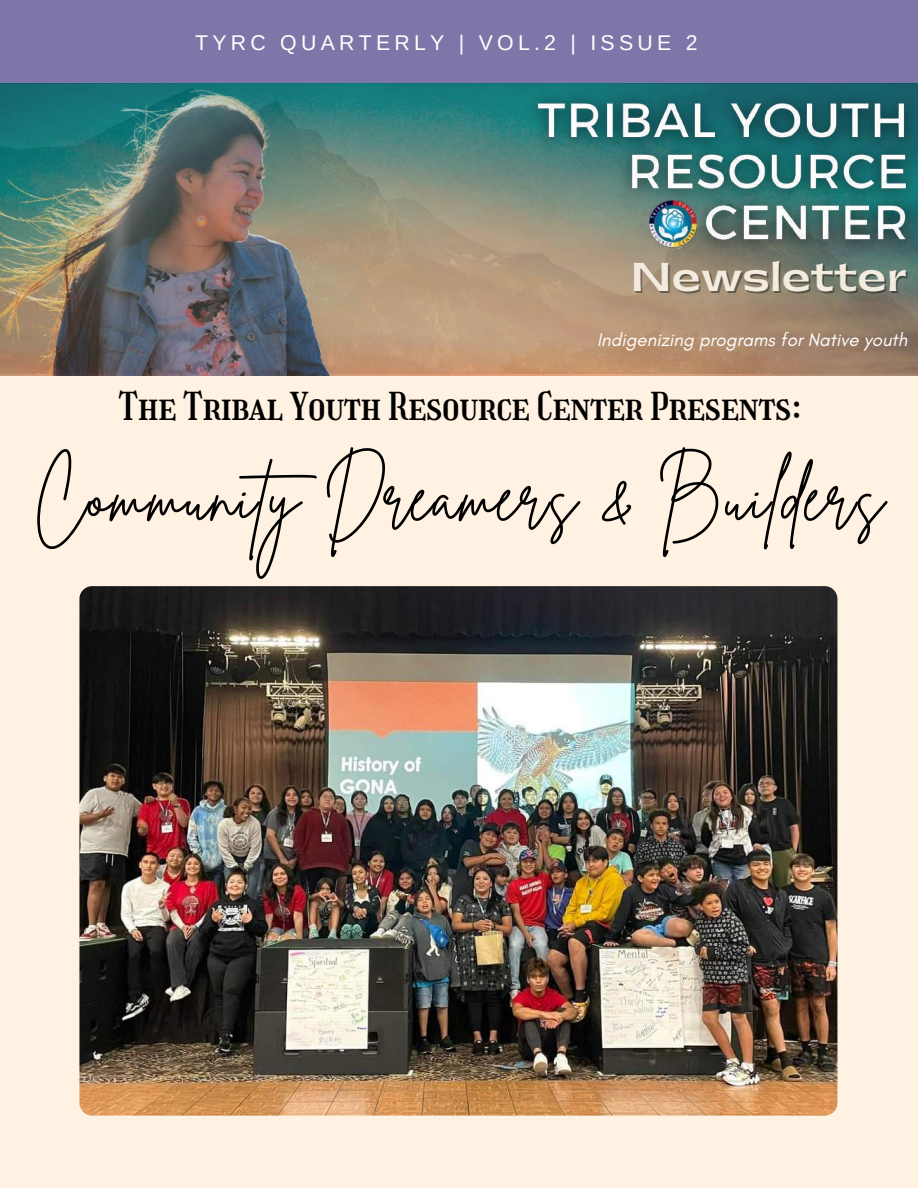
<style>
.page{position:relative;width:918px;height:1188px;background:#fff2e2}
.page>*{position:absolute;margin:0;border:0;box-sizing:border-box;transform-origin:0 0}
.t1{font:69.15px "Brittany Signature";letter-spacing:.02em;color:#000}
.t2{font:700 37.95px "Gatwick";letter-spacing:.02em;color:#f3ebde}
.t3{font:37.65px "Girassol";color:#000}
.t4{font:21.3px "Arimo";letter-spacing:.2em;color:#fefefe}
.t5{font:italic 18.75px "Glacial Indifference";color:#fff}
</style>
<div class="page">
<div style="left:0;top:0;width:918px;height:84px;background:#7e76a8"></div>
<img style="left:393px;top:84px;width:525px;height:291px">
<img style="left:0;top:84px;width:393px;height:291px">
<img style="left:515px;top:84px;width:403px;height:180px">
<img style="left:650px;top:200px;width:47px;height:50px">
<img style="left:79px;top:586px;width:758px;height:530px;border-radius:13px">
<p class="t4" style="left:195px;top:31px;width:504px">TYRC QUARTERLY | VOL.2 | ISSUE 2</p>
<p class="t2" style="left:631px;top:258px;width:277px">Newsletter</p>
<p class="t5" style="left:597px;top:328px;width:312px">Indigenizing programs for Native youth</p>
<p class="t3" style="left:119px;top:384px;width:681px">The Tribal Youth Resource Center Presents:</p>
<h1 class="t1" style="left:34px;top:452px;width:852px">Community Dreamers &amp; Builders</h1>
</div>
